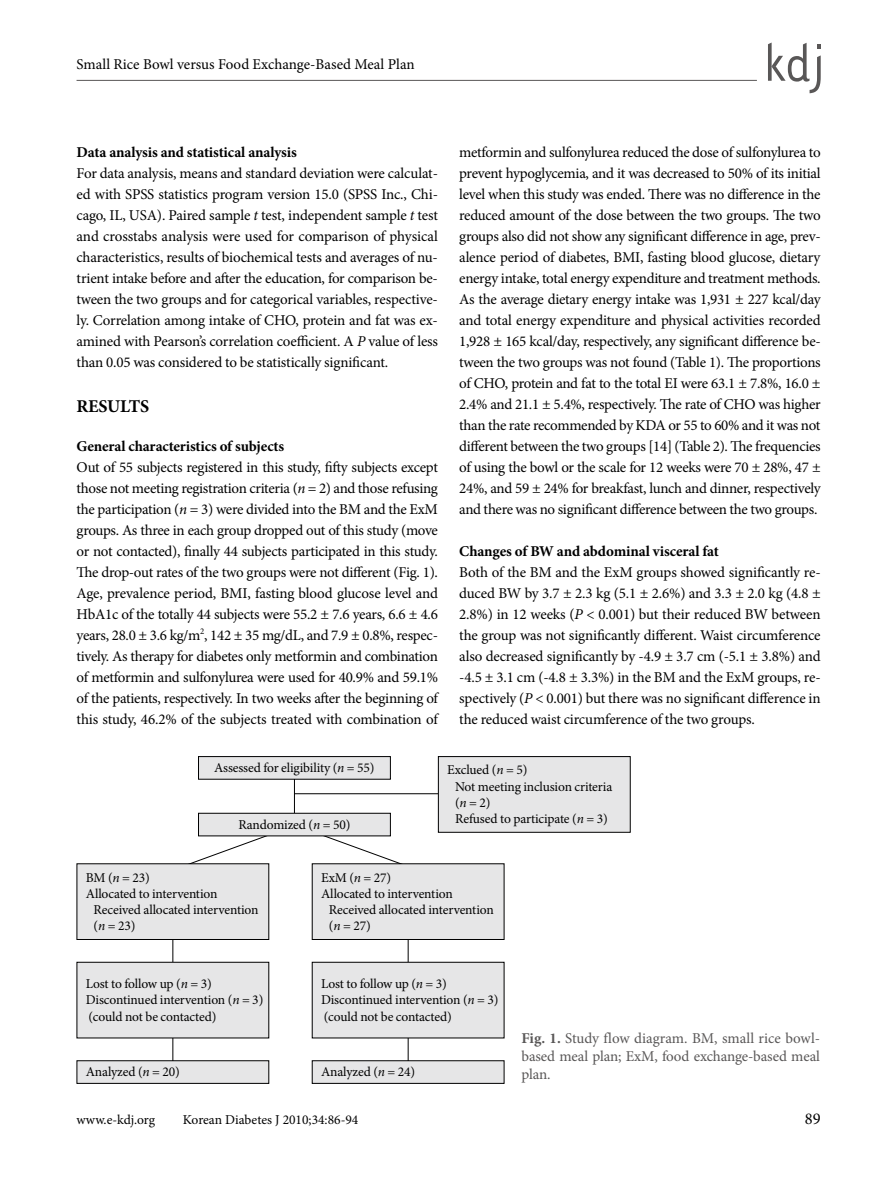
<style>
.page{position:relative;width:893px;height:1191px;background:#fff}
.page>*{position:absolute;margin:0;border:0;box-sizing:border-box;transform-origin:0 0}
.t1{font:700 18px "Minion Pro";letter-spacing:-.01em;color:#000}
.t2{font:16.5px "Minion Pro";color:#000}
.t3{font:15px/21px "Minion Pro";letter-spacing:-.01em;color:#000;text-align:justify}
.t4{font:700 15px "Minion Pro";letter-spacing:-.01em;color:#000}
.t5{font:15px/18px "Minion Pro";letter-spacing:-.005em;color:#595757;text-align:justify}
.t6{font:13.5px/16.2px "Minion Pro";letter-spacing:-.01em;color:#000}
.s1{font-style:italic}
.s2{font-weight:700}
</style>
<div class="page">
<hr style="left:77px;top:80px;width:680px;height:1px;background:#595757">
<svg style="left:768px;top:43px;width:53px;height:50px"></svg>
<hr style="left:172px;top:926px;width:1px;height:145px;background:#000">
<hr style="left:408px;top:926px;width:1px;height:145px;background:#000">
<hr style="left:294px;top:769px;width:1px;height:51px;background:#000">
<svg style="left:315px;top:836px;width:85px;height:27px"></svg>
<svg style="left:191px;top:836px;width:85px;height:35px"></svg>
<hr style="left:294px;top:793px;width:164px;height:1px;background:#000">
<div style="left:77px;top:863px;width:192px;height:76px;background:#e6e6e7"></div>
<div style="left:77px;top:863px;width:192px;height:77px;border:1px solid #000"></div>
<div style="left:312px;top:863px;width:192px;height:76px;background:#e6e6e7"></div>
<div style="left:312px;top:863px;width:192px;height:77px;border:1px solid #000"></div>
<div style="left:438px;top:756px;width:192px;height:76px;background:#e6e6e7"></div>
<div style="left:438px;top:756px;width:193px;height:76px;border:1px solid #000"></div>
<div style="left:77px;top:962px;width:192px;height:76px;background:#e6e6e7"></div>
<div style="left:77px;top:962px;width:192px;height:76px;border:1px solid #000"></div>
<div style="left:312px;top:962px;width:192px;height:76px;background:#e6e6e7"></div>
<div style="left:312px;top:962px;width:192px;height:76px;border:1px solid #000"></div>
<div style="left:77px;top:1060px;width:192px;height:23px;background:#e6e6e7"></div>
<div style="left:312px;top:1060px;width:192px;height:23px;background:#e6e6e7"></div>
<div style="left:198px;top:813px;width:192px;height:23px;background:#e6e6e7"></div>
<div style="left:198px;top:813px;width:193px;height:23px;border:1px solid #000"></div>
<div style="left:198px;top:756px;width:192px;height:23px;background:#e6e6e7"></div>
<div style="left:198px;top:756px;width:193px;height:23px;border:1px solid #000"></div>
<p class="t3" style="left:77px;top:54px;width:340px">Small Rice Bowl versus Food Exchange-Based Meal Plan</p>
<p class="t4" style="left:77px;top:142px;width:222px">Data analysis and statistical analysis</p>
<p class="t3" style="left:77px;top:163px;width:363px">For data analysis, means and standard deviation were calculat&shy;ed with SPSS statistics program version 15.0 (SPSS Inc., Chi&shy;cago, IL, USA). Paired sample <span class="s1">t</span> test, independent sample <span class="s1">t</span> test and crosstabs analysis were used for comparison of physical characteristics, results of biochemical tests and averages of nu&shy;trient intake before and after the education, for comparison be&shy;tween the two groups and for categorical variables, respective&shy;ly. Correlation among intake of CHO, protein and fat was ex&shy;amined with Pearson’s correlation coefficient. A <span class="s1">P</span> value of less than 0.05 was considered to be statistically significant.</p>
<p class="t1" style="left:77px;top:393px;width:74px">RESULTS</p>
<p class="t4" style="left:77px;top:436px;width:209px">General characteristics of subjects</p>
<p class="t3" style="left:77px;top:457px;width:363px">Out of 55 subjects registered in this study, fifty subjects except those not meeting registration criteria (<span class="s1">n</span> = 2) and those refusing the participation (<span class="s1">n</span> = 3) were divided into the BM and the ExM groups. As three in each group dropped out of this study (move or not contacted), finally 44 subjects participated in this study.<br>The drop-out rates of the two groups were not different (Fig. 1).<br>Age, prevalence period, BMI, fasting blood glucose level and HbA1c of the totally 44 subjects were 55.2 ± 7.6 years, 6.6 ± 4.6 years, 28.0 ± 3.6 kg/m<sup>2</sup>, 142 ± 35 mg/dL, and 7.9 ± 0.8%, respec&shy;tively. As therapy for diabetes only metformin and combination of metformin and sulfonylurea were used for 40.9% and 59.1% of the patients, respectively. In two weeks after the beginning of this study, 46.2% of the subjects treated with combination of</p>
<p class="t3" style="left:459px;top:142px;width:363px">metformin and sulfonylurea reduced the dose of sulfonylurea to prevent hypoglycemia, and it was decreased to 50% of its initial level when this study was ended. There was no difference in the reduced amount of the dose between the two groups. The two groups also did not show any significant difference in age, prev&shy;alence period of diabetes, BMI, fasting blood glucose, dietary energy intake, total energy expenditure and treatment methods.<br>As the average dietary energy intake was 1,931 ± 227 kcal/day and total energy expenditure and physical activities recorded 1,928 ± 165 kcal/day, respectively, any significant difference be&shy;tween the two groups was not found (Table 1). The proportions of CHO, protein and fat to the total EI were 63.1 ± 7.8%, 16.0 ± 2.4% and 21.1 ± 5.4%, respectively. The rate of CHO was higher than the rate recommended by KDA or 55 to 60% and it was not different between the two groups [14] (Table 2). The frequencies of using the bowl or the scale for 12 weeks were 70 ± 28%, 47 ± 24%, and 59 ± 24% for breakfast, lunch and dinner, respectively and there was no significant difference between the two groups.</p>
<p class="t4" style="left:459px;top:541px;width:261px">Changes of BW and abdominal visceral fat</p>
<p class="t3" style="left:459px;top:562px;width:363px">Both of the BM and the ExM groups showed significantly re&shy;duced BW by 3.7 ± 2.3 kg (5.1 ± 2.6%) and 3.3 ± 2.0 kg (4.8 ± 2.8%) in 12 weeks (<span class="s1">P</span> &lt; 0.001) but their reduced BW between the group was not significantly different. Waist circumference also decreased significantly by -4.9 ± 3.7 cm (-5.1 ± 3.8%) and -4.5 ± 3.1 cm (-4.8 ± 3.3%) in the BM and the ExM groups, re&shy;spectively (<span class="s1">P</span> &lt; 0.001) but there was no significant difference in the reduced waist circumference of the two groups.</p>
<p class="t6" style="left:214px;top:760px;width:162px">Assessed for eligibility (<span class="s1">n</span> = 55)</p>
<p class="t6" style="left:238px;top:816px;width:114px">Randomized (<span class="s1">n</span> = 50)</p>
<p class="t6" style="left:455px;top:762px;width:159px;text-indent:-8px">Exclued (<span class="s1">n</span> = 5)<br>Not meeting inclusion criteria (<span class="s1">n</span> = 2)<br>Refused to participate (<span class="s1">n</span> = 3)</p>
<p class="t6" style="left:86px;top:869px;width:66px">BM (<span class="s1">n</span> = 23)</p>
<p class="t6" style="left:86px;top:885px;width:133px">Allocated to intervention</p>
<p class="t6" style="left:94px;top:901px;width:166px">Received allocated intervention</p>
<p class="t6" style="left:94px;top:918px;width:43px">(<span class="s1">n</span> = 23)</p>
<p class="t6" style="left:321px;top:869px;width:72px">ExM (<span class="s1">n</span> = 27)</p>
<p class="t6" style="left:321px;top:885px;width:133px">Allocated to intervention</p>
<p class="t6" style="left:329px;top:901px;width:166px">Received allocated intervention</p>
<p class="t6" style="left:329px;top:918px;width:43px">(<span class="s1">n</span> = 27)</p>
<p class="t6" style="left:86px;top:976px;width:179px">Lost to follow up (<span class="s1">n</span> = 3)<br>Discontinued intervention (<span class="s1">n</span> = 3) (could not be contacted)</p>
<p class="t6" style="left:321px;top:976px;width:179px">Lost to follow up (<span class="s1">n</span> = 3)<br>Discontinued intervention (<span class="s1">n</span> = 3) (could not be contacted)</p>
<p class="t6" style="left:86px;top:1064px;width:96px">Analyzed (<span class="s1">n</span> = 20)</p>
<p class="t6" style="left:321px;top:1064px;width:96px">Analyzed (<span class="s1">n</span> = 24)</p>
<p class="t6" style="left:77px;top:1111px;width:80px">www.e-kdj.org</p>
<p class="t6" style="left:183px;top:1111px;width:177px">Korean Diabetes J 2010;34:86-94</p>
<p class="t5" style="left:521px;top:1029px;width:300px"><span class="s2">Fig. 1.</span> Study flow diagram. BM, small rice bowl&shy;based meal plan; ExM, food exchange-based meal plan.</p>
<p class="t2" style="left:805px;top:1107px;width:17px">89</p>
</div>
